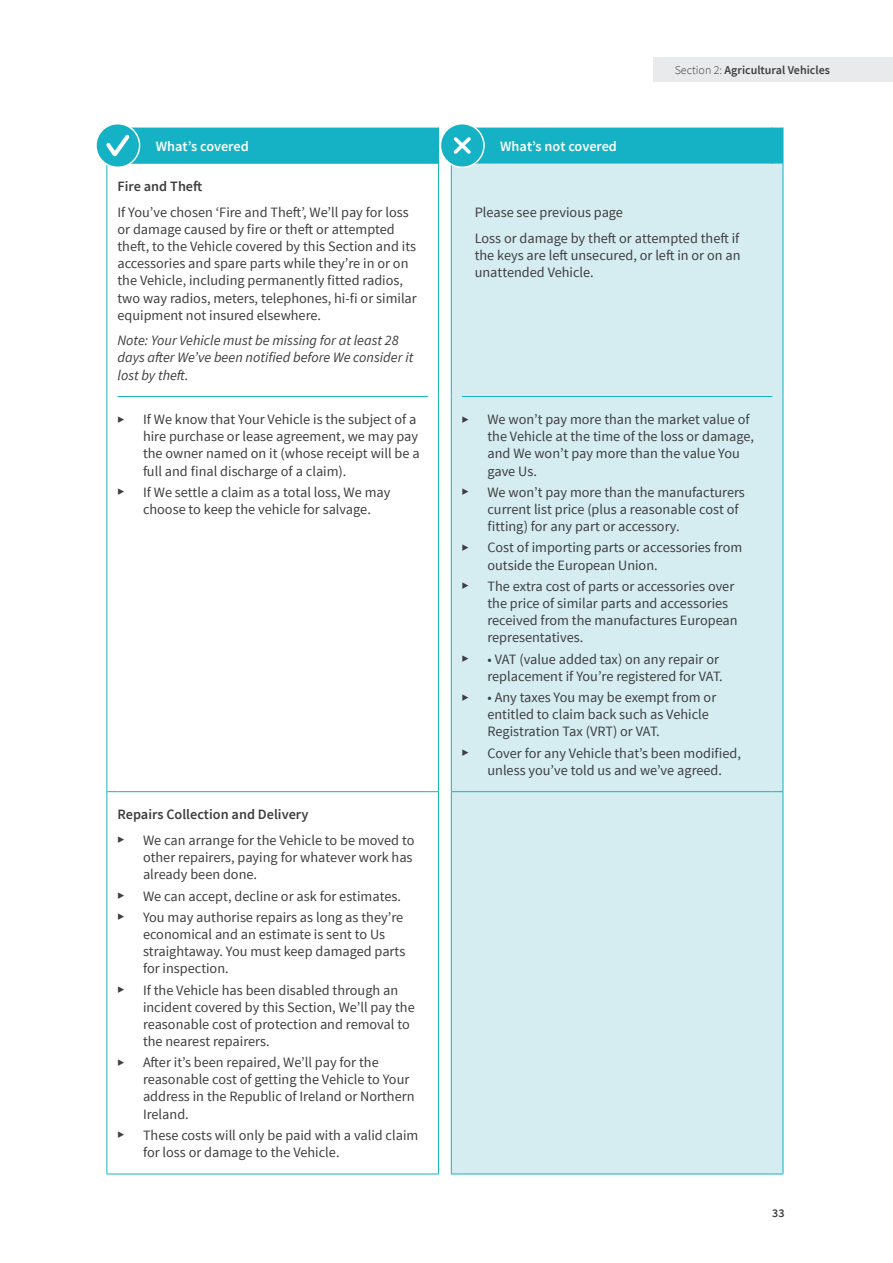
<style>
.page{position:relative;width:893px;height:1263px;background:#fff}
.page>*{position:absolute;margin:0;border:0;box-sizing:border-box;transform-origin:0 0}
.Table__Body{font:14.25px/17.1px "Source Sans Pro";color:#3e3e3f}
.Table__Body-2{font:italic 14.25px/17.1px "Source Sans Pro";color:#3e3e3f}
.Table__Semibold_Body{font:600 14.25px "Source Sans Pro";color:#3e3e3f}
.Table__White_Semibol{font:600 14.25px "Source Sans Pro";color:#fff}
.t1{font:600 12px "Source Sans Pro";color:#3e3e3f}
.t2{font:12px "Source Sans Pro";color:#3e3e3f}
.s1{font-weight:300}
</style>
<div class="page">
<div style="left:653px;top:57px;width:240px;height:24px;background:#e9eaeb"></div>
<div style="left:452px;top:164px;width:331px;height:1009px;background:#d5ecf1"></div>
<hr style="left:106px;top:164px;width:1px;height:232px;background:#15b2c5">
<hr style="left:438px;top:164px;width:1px;height:232px;background:#15b2c5">
<hr style="left:451px;top:164px;width:1px;height:232px;background:#15b2c5">
<hr style="left:783px;top:164px;width:1px;height:232px;background:#15b2c5">
<hr style="left:106px;top:396px;width:1px;height:395px;background:#15b2c5">
<hr style="left:117px;top:396px;width:311px;height:1px;background:#15b2c5">
<hr style="left:438px;top:396px;width:1px;height:395px;background:#15b2c5">
<hr style="left:451px;top:396px;width:1px;height:395px;background:#15b2c5">
<hr style="left:462px;top:396px;width:310px;height:1px;background:#15b2c5">
<hr style="left:783px;top:396px;width:1px;height:395px;background:#15b2c5">
<hr style="left:106px;top:792px;width:1px;height:381px;background:#15b2c5">
<hr style="left:117px;top:791px;width:311px;height:1px;background:#15b2c5">
<hr style="left:117px;top:1173px;width:311px;height:1px;background:#15b2c5">
<hr style="left:438px;top:792px;width:1px;height:381px;background:#15b2c5">
<hr style="left:451px;top:792px;width:1px;height:381px;background:#15b2c5">
<hr style="left:462px;top:791px;width:310px;height:1px;background:#15b2c5">
<hr style="left:462px;top:1173px;width:310px;height:1px;background:#15b2c5">
<hr style="left:783px;top:792px;width:1px;height:381px;background:#15b2c5">
<div style="left:96px;top:124px;width:44px;height:43px;background:#15b2c5;border-radius:50%"></div>
<div style="left:95px;top:123px;width:45px;height:45px;border:2px solid #fff;border-radius:50%"></div>
<div style="left:106px;top:128px;width:333px;height:36px;background:#15b2c5"></div>
<div style="left:440px;top:124px;width:44px;height:43px;background:#15b2c5;border-radius:50%"></div>
<div style="left:440px;top:123px;width:45px;height:45px;border:2px solid #fff;border-radius:50%"></div>
<div style="left:451px;top:128px;width:332px;height:36px;background:#15b2c5"></div>
<p class="t1" style="left:675px;top:62px;width:157px"><span class="s1">Section 2:</span> Agricultural Vehicles</p>
<p class="Table__White_Semibol" style="left:156px;top:137px;width:94px">What’s covered</p>
<p class="Table__White_Semibol" style="left:500px;top:137px;width:118px">What’s not covered</p>
<p class="Table__Semibold_Body" style="left:117px;top:178px;width:86px">Fire and Theft</p>
<p class="Table__Body" style="left:117px;top:204px;width:301px">If You’ve chosen ‘Fire and Theft’, We’ll pay for loss or damage caused by fire or theft or attempted theft, to the Vehicle covered by this Section and its accessories and spare parts while they’re in or on the Vehicle, including permanently fitted radios, two way radios, meters, telephones, hi-fi or similar equipment not insured elsewhere.</p>
<p class="Table__Body-2" style="left:117px;top:332px;width:297px">Note: Your Vehicle must be missing for at least 28 days after We’ve been notified before We consider it lost by theft.</p>
<p class="Table__Body" style="left:475px;top:204px;width:150px">Please see previous page</p>
<p class="Table__Body" style="left:475px;top:230px;width:267px;text-align:justify">Loss or damage by theft or attempted theft if the keys are left unsecured, or left in or on an unattended Vehicle.</p>
<p class="t2" style="left:117px;top:411px;width:8px">▶</p>
<p class="Table__Body" style="left:143px;top:411px;width:278px">If We know that Your Vehicle is the subject of a hire purchase or lease agreement, we may pay the owner named on it (whose receipt will be a full and final discharge of a claim).</p>
<p class="t2" style="left:117px;top:484px;width:8px">▶</p>
<p class="Table__Body" style="left:143px;top:484px;width:249px">If We settle a claim as a total loss, We may choose to keep the vehicle for salvage.</p>
<p class="Table__Semibold_Body" style="left:117px;top:806px;width:192px">Repairs Collection and Delivery</p>
<p class="t2" style="left:117px;top:832px;width:8px">▶</p>
<p class="Table__Body" style="left:143px;top:832px;width:273px">We can arrange for the Vehicle to be moved to other repairers, paying for whatever work has already been done.</p>
<p class="t2" style="left:117px;top:888px;width:8px">▶</p>
<p class="Table__Body" style="left:143px;top:887px;width:259px">We can accept, decline or ask for estimates.</p>
<p class="t2" style="left:117px;top:909px;width:8px">▶</p>
<p class="Table__Body" style="left:143px;top:909px;width:264px">You may authorise repairs as long as they’re economical and an estimate is sent to Us straightaway. You must keep damaged parts for inspection.</p>
<p class="t2" style="left:117px;top:982px;width:8px">▶</p>
<p class="Table__Body" style="left:143px;top:981px;width:273px">If the Vehicle has been disabled through an incident covered by this Section, We’ll pay the reasonable cost of protection and removal to the nearest repairers.</p>
<p class="t2" style="left:117px;top:1054px;width:8px">▶</p>
<p class="Table__Body" style="left:143px;top:1054px;width:273px">After it’s been repaired, We’ll pay for the reasonable cost of getting the Vehicle to Your address in the Republic of Ireland or Northern Ireland.</p>
<p class="t2" style="left:117px;top:1127px;width:8px">▶</p>
<p class="Table__Body" style="left:143px;top:1127px;width:277px">These costs will only be paid with a valid claim for loss or damage to the Vehicle.</p>
<p class="t2" style="left:462px;top:411px;width:8px">▶</p>
<p class="Table__Body" style="left:487px;top:411px;width:268px">We won’t pay more than the market value of the Vehicle at the time of the loss or damage, and We won’t pay more than the value You gave Us.</p>
<p class="t2" style="left:462px;top:484px;width:8px">▶</p>
<p class="Table__Body" style="left:487px;top:484px;width:259px">We won’t pay more than the manufacturers current list price (plus a reasonable cost of fitting) for any part or accessory.</p>
<p class="t2" style="left:462px;top:539px;width:8px">▶</p>
<p class="Table__Body" style="left:487px;top:539px;width:256px">Cost of importing parts or accessories from outside the European Union.</p>
<p class="t2" style="left:462px;top:578px;width:8px">▶</p>
<p class="Table__Body" style="left:487px;top:578px;width:252px">The extra cost of parts or accessories over the price of similar parts and accessories received from the manufactures European representatives.</p>
<p class="t2" style="left:462px;top:651px;width:8px">▶</p>
<p class="Table__Body" style="left:487px;top:650px;width:237px">• VAT (value added tax) on any repair or replacement if You’re registered for VAT.</p>
<p class="t2" style="left:462px;top:689px;width:8px">▶</p>
<p class="Table__Body" style="left:487px;top:689px;width:230px">• Any taxes You may be exempt from or entitled to claim back such as Vehicle<br>Registration Tax (VRT) or VAT.</p>
<p class="t2" style="left:462px;top:745px;width:8px">▶</p>
<p class="Table__Body" style="left:487px;top:744px;width:255px">Cover for any Vehicle that’s been modified, unless you’ve told us and we’ve agreed.</p>
<p class="t1" style="left:772px;top:1206px;width:14px">33</p>
</div>
